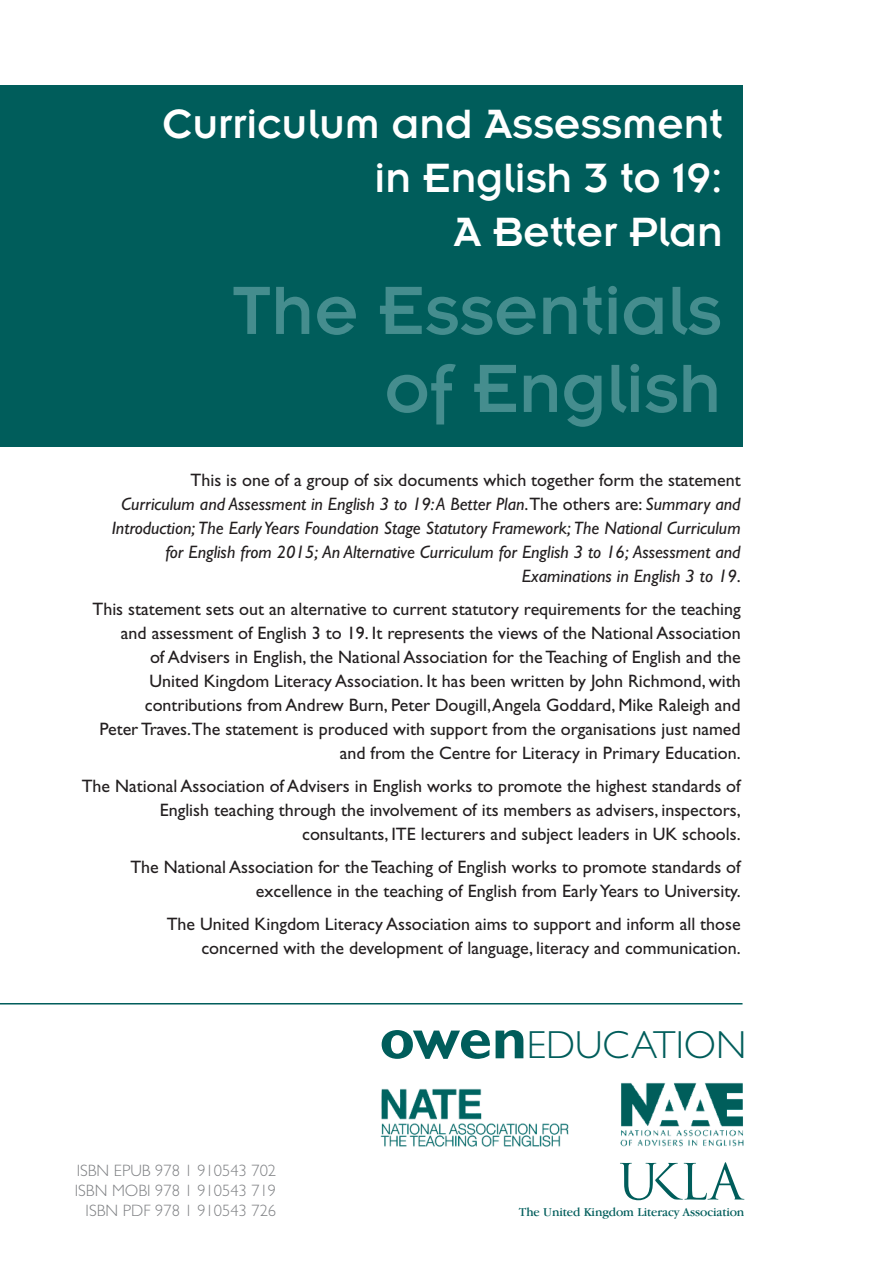
<style>
.page{position:relative;width:893px;height:1263px;background:#fff}
.page>*{position:absolute;margin:0;border:0;box-sizing:border-box;transform-origin:0 0}
.t1{font:75px/78px "Insignia";color:#458d8e;text-align:right}
.t2{font:45px/54px "Insignia";color:#fff;text-align:right}
.t3{font:300 39.3px "Gill Sans";color:#005d5b}
.t4{font:18px/24px "Gill Sans";color:#231f20;text-align:right}
.t5{font:italic 18px/24px "Gill Sans";color:#231f20;text-align:right}
.t6{font:300 16.5px/20px "Gill Sans";color:#808285;text-align:right}
.t7{font:12.6px "Garamond IT Cby BT";letter-spacing:-.005em;color:#005d5b}
.s1{font-style:normal}
.s2{font-weight:700;font-size:60.15px}
</style>
<div class="page">
<img style="left:620px;top:1082px;width:124px;height:65px">
<img style="left:380px;top:1088px;width:189px;height:59px">
<div style="left:0;top:85px;width:742px;height:361px;background:#005d5b"></div>
<hr style="left:0;top:1003px;width:742px;height:1px;background:#005d5b">
<svg style="left:620px;top:1162px;width:124px;height:38px"></svg>
<h2 class="t2" style="left:162px;top:101px;width:562px">Curriculum and Assessment in English 3 to 19:<br>A Better Plan</h2>
<h1 class="t1" style="left:232px;top:279px;width:491px">The Essentials of English</h1>
<p class="t5" style="left:112px;top:469px;width:630px"><span class="s1">This is one of a group of six documents which together form the statement<br></span>Curriculum and Assessment in English 3 to 19:A Better Plan<span class="s1">.The others are:</span> Summary and Introduction; The EarlyYears Foundation Stage Statutory Framework; The National Curriculum for English from 2015; An Alternative Curriculum for English 3 to 16; Assessment and Examinations in English 3 to 19<span class="s1">.</span></p>
<p class="t4" style="left:93px;top:598px;width:650px">This statement sets out an alternative to current statutory requirements for the teaching and assessment of English 3 to 19. It represents the views of the National Association<br>of Advisers in English, the National Association for the Teaching of English and the<br>United Kingdom Literacy Association. It has been written by John Richmond, with contributions from Andrew Burn, Peter Dougill,Angela Goddard, Mike Raleigh and<br>Peter Traves.The statement is produced with support from the organisations just named and from the Centre for Literacy in Primary Education.</p>
<p class="t4" style="left:82px;top:775px;width:660px">The National Association of Advisers in English works to promote the highest standards of<br>English teaching through the involvement of its members as advisers, inspectors, consultants, ITE lecturers and subject leaders in UK schools.</p>
<p class="t4" style="left:130px;top:856px;width:612px">The National Association for the Teaching of English works to promote standards of excellence in the teaching of English from EarlyYears to University.</p>
<p class="t4" style="left:167px;top:913px;width:575px">The United Kingdom Literacy Association aims to support and inform all those concerned with the development of language, literacy and communication.</p>
<p class="t6" style="left:75px;top:1162px;width:203px">ISBN EPUB 978 1 910543 702<br>ISBN MOBI 978 1 910543 719<br>ISBN PDF 978 1 910543 726</p>
<h3 class="t3" style="left:379px;top:1030px;width:368px"><span class="s2">owen</span>EDUCATION</h3>
<p class="t7" style="left:519px;top:1207px;width:227px">The United Kingdom Literacy Association</p>
</div>
